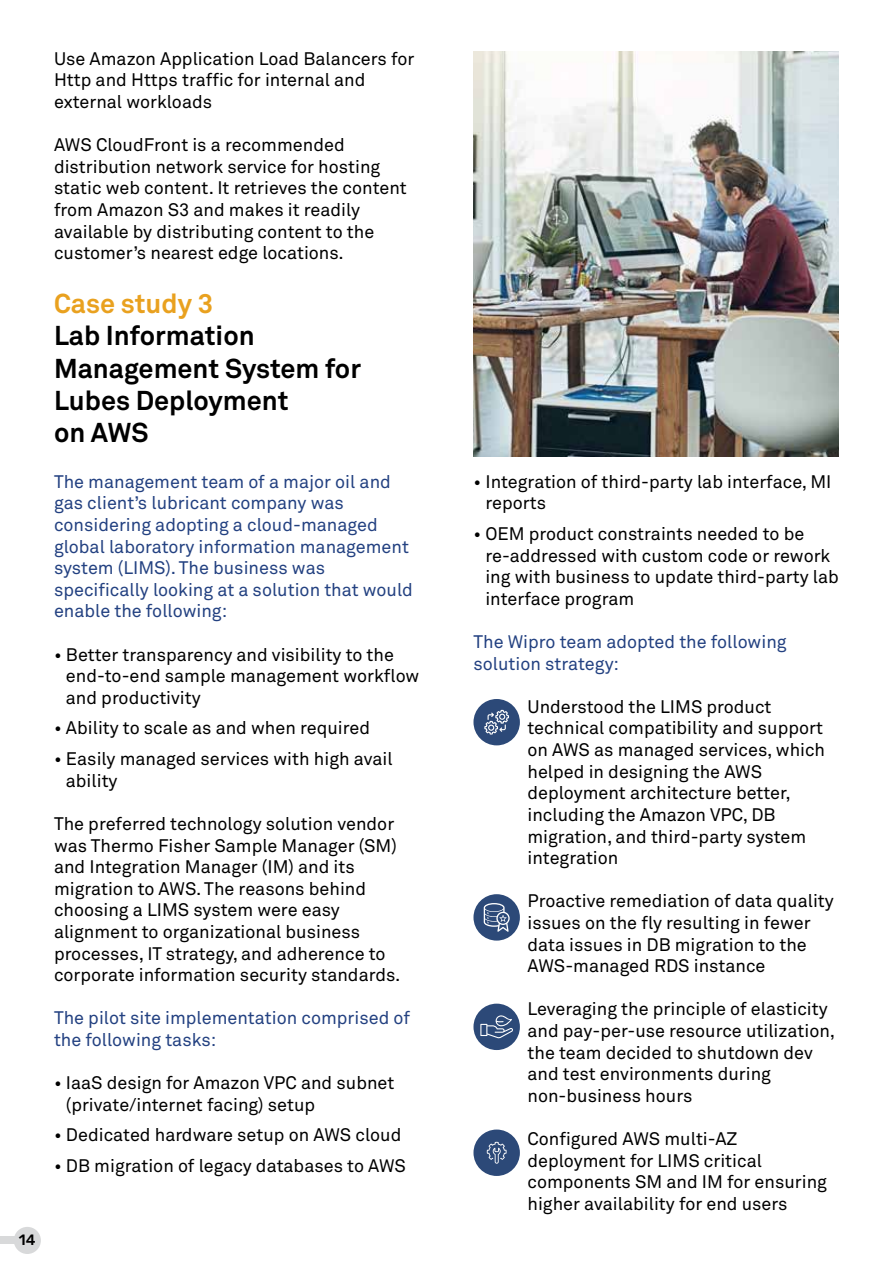
<style>
.page{position:relative;width:893px;height:1263px;background:#fff}
.page>*{position:absolute;margin:0;border:0;box-sizing:border-box;transform-origin:0 0}
.t1{font:700 27px/32.4px "Wipro Akkurat";color:#000}
.t2{font:700 27px "Wipro Akkurat";color:#e9a11f}
.t3{font:18px/21.6px "Wipro Akkurat";color:#000}
.t4{font:18px/21.6px "Wipro Akkurat";color:#234181}
.t5{font:500 15px "Rubik";color:#000}
</style>
<div class="page">
<div style="left:473px;top:699px;width:47px;height:46px;background:#2c4978;border-radius:50%"></div>
<div style="left:473px;top:894px;width:47px;height:46px;background:#2c4978;border-radius:50%"></div>
<div style="left:473px;top:1004px;width:47px;height:46px;background:#2c4978;border-radius:50%"></div>
<div style="left:473px;top:1129px;width:47px;height:47px;background:#2c4978;border-radius:50%"></div>
<img style="left:473px;top:52px;width:366px;height:405px">
<div style="left:0;top:1237px;width:21px;height:7px;background:#d8d9da"></div>
<div style="left:14px;top:1227px;width:27px;height:27px;background:#d8d9da;border-radius:50%"></div>
<svg style="left:484px;top:710px;width:25px;height:24px"></svg>
<svg style="left:484px;top:903px;width:26px;height:29px"></svg>
<svg style="left:480px;top:1015px;width:33px;height:23px"></svg>
<svg style="left:487px;top:1142px;width:20px;height:22px"></svg>
<p class="t3" style="left:54px;top:48px;width:362px">Use Amazon Application Load Balancers for<br>Http and Https traffic for internal and external workloads</p>
<p class="t3" style="left:54px;top:134px;width:354px">AWS CloudFront is a recommended distribution network service for hosting static web content. It retrieves the content from Amazon S3 and makes it readily available by distributing content to the customer’s nearest edge locations.</p>
<h1 class="t2" style="left:54px;top:287px;width:161px">Case study 3</h1>
<h1 class="t1" style="left:54px;top:319px;width:309px">Lab Information<br>Management System for<br>Lubes Deployment<br>on AWS</h1>
<p class="t4" style="left:54px;top:471px;width:360px">The management team of a major oil and gas client’s lubricant company was considering adopting a cloud-managed global laboratory information management system (LIMS). The business was specifically looking at a solution that would enable the following:</p>
<p class="t3" style="left:66px;top:644px;width:355px;text-indent:-12px">• Better transparency and visibility to the end-to-end sample management workflow and productivity</p>
<p class="t3" style="left:54px;top:717px;width:318px">• Ability to scale as and when required</p>
<p class="t3" style="left:66px;top:748px;width:328px;text-indent:-12px">• Easily managed services with high avail ability</p>
<p class="t3" style="left:54px;top:813px;width:348px">The preferred technology solution vendor was Thermo Fisher Sample Manager (SM) and Integration Manager (IM) and its migration to AWS. The reasons behind choosing a LIMS system were easy alignment to organizational business processes, IT strategy, and adherence to corporate information security standards.</p>
<p class="t4" style="left:54px;top:1007px;width:358px">The pilot site implementation comprised of the following tasks:</p>
<p class="t3" style="left:66px;top:1072px;width:330px;text-indent:-12px">• IaaS design for Amazon VPC and subnet (private/internet facing) setup</p>
<p class="t3" style="left:54px;top:1124px;width:349px">• Dedicated hardware setup on AWS cloud</p>
<p class="t3" style="left:54px;top:1155px;width:354px">• DB migration of legacy databases to AWS</p>
<p class="t5" style="left:19px;top:1231px;width:18px">14</p>
<p class="t3" style="left:485px;top:471px;width:348px;text-indent:-12px">• Integration of third-party lab interface, MI reports</p>
<p class="t3" style="left:485px;top:523px;width:355px;text-indent:-12px">• OEM product constraints needed to be re-addressed with custom code or rework ing with business to update third-party lab interface program</p>
<p class="t4" style="left:473px;top:631px;width:315px">The Wipro team adopted the following solution strategy:</p>
<p class="t3" style="left:527px;top:696px;width:299px;text-indent:-42px">• Understood the LIMS product technical compatibility and support on AWS as managed services, which helped in designing the AWS deployment architecture better, including the Amazon VPC, DB migration, and third-party system integration</p>
<p class="t3" style="left:527px;top:890px;width:308px">Proactive remediation of data quality issues on the fly resulting in fewer data issues in DB migration to the AWS-managed RDS instance</p>
<p class="t3" style="left:527px;top:998px;width:309px">Leveraging the principle of elasticity and pay-per-use resource utilization, the team decided to shutdown dev and test environments during non-business hours</p>
<p class="t3" style="left:527px;top:1128px;width:301px">Configured AWS multi-AZ deployment for LIMS critical components SM and IM for ensuring higher availability for end users</p>
</div>
